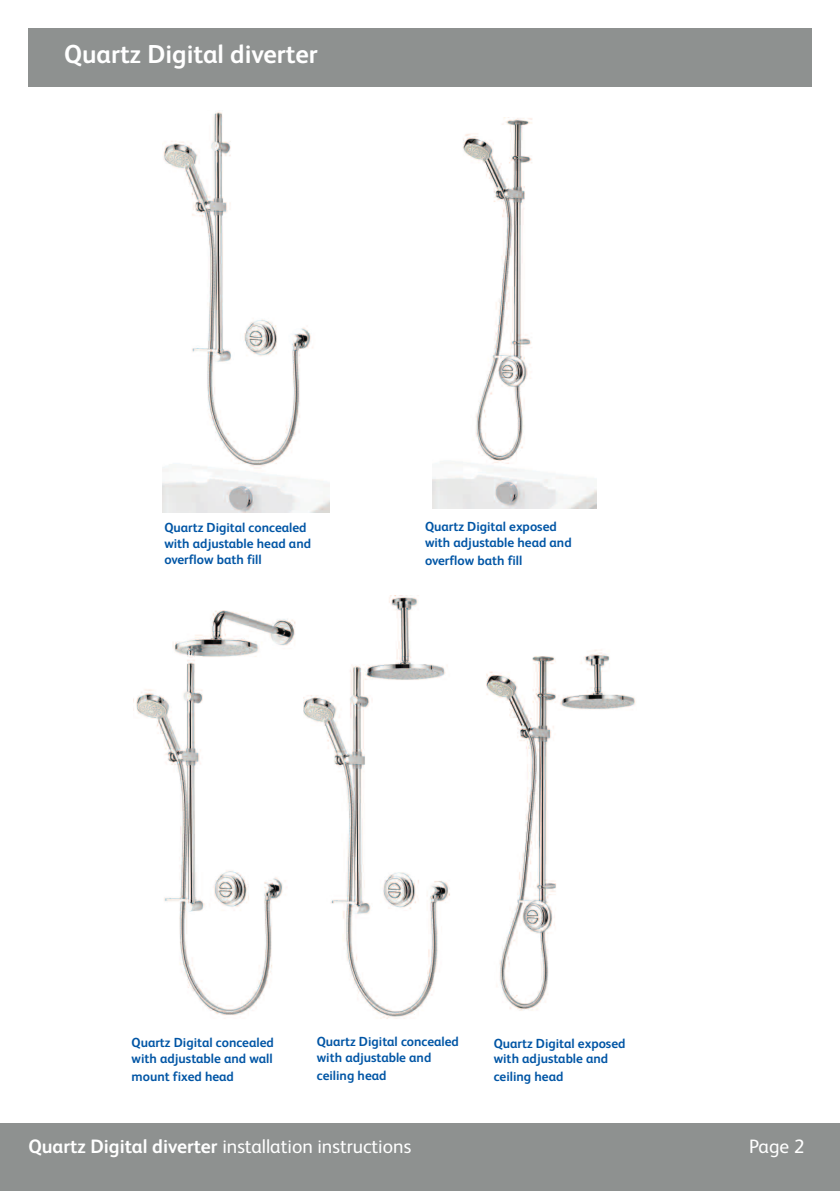
<style>
.page{position:relative;width:840px;height:1191px;background:#fff}
.page>*{position:absolute;margin:0;border:0;box-sizing:border-box;transform-origin:0 0}
.t1{font:700 26px "FS Albert";color:#fff}
.t2{font:19.4px "FS Albert";color:#fff}
.t3{font:700 13.2px/15.8px "FS Albert";color:#0155a5}
.s1{font-weight:700}
</style>
<div class="page">
<div style="left:0;top:1123px;width:839px;height:68px;background:#8e9190"></div>
<div style="left:28px;top:28px;width:783px;height:58px;background:#8e9190"></div>
<img style="left:136px;top:610px;width:160px;height:409px">
<img style="left:162px;top:111px;width:168px;height:401px">
<img style="left:303px;top:595px;width:147px;height:424px">
<img style="left:486px;top:650px;width:150px;height:361px">
<img style="left:432px;top:118px;width:164px;height:391px">
<h1 class="t1" style="left:64px;top:45px;width:255px">Quartz Digital diverter</h1>
<p class="t3" style="left:164px;top:521px;width:148px">Quartz Digital concealed with adjustable head and overflow bath fill</p>
<p class="t3" style="left:425px;top:520px;width:148px">Quartz Digital exposed with adjustable head and</p>
<p class="t3" style="left:425px;top:554px;width:99px">overflow bath fill</p>
<p class="t3" style="left:132px;top:1035px;width:144px">Quartz Digital concealed with adjustable and wall</p>
<p class="t3" style="left:132px;top:1069px;width:104px">mount fixed head</p>
<p class="t3" style="left:316px;top:1035px;width:144px">Quartz Digital concealed with adjustable and</p>
<p class="t3" style="left:316px;top:1069px;width:71px">ceiling head</p>
<p class="t3" style="left:493px;top:1036px;width:133px">Quartz Digital exposed with adjustable and</p>
<p class="t3" style="left:493px;top:1070px;width:71px">ceiling head</p>
<h2 class="t2" style="left:28px;top:1139px;width:384px"><span class="s1">Quartz Digital diverter</span> installation instructions</h2>
<h2 class="t2" style="left:748px;top:1139px;width:57px">Page 2</h2>
</div>
